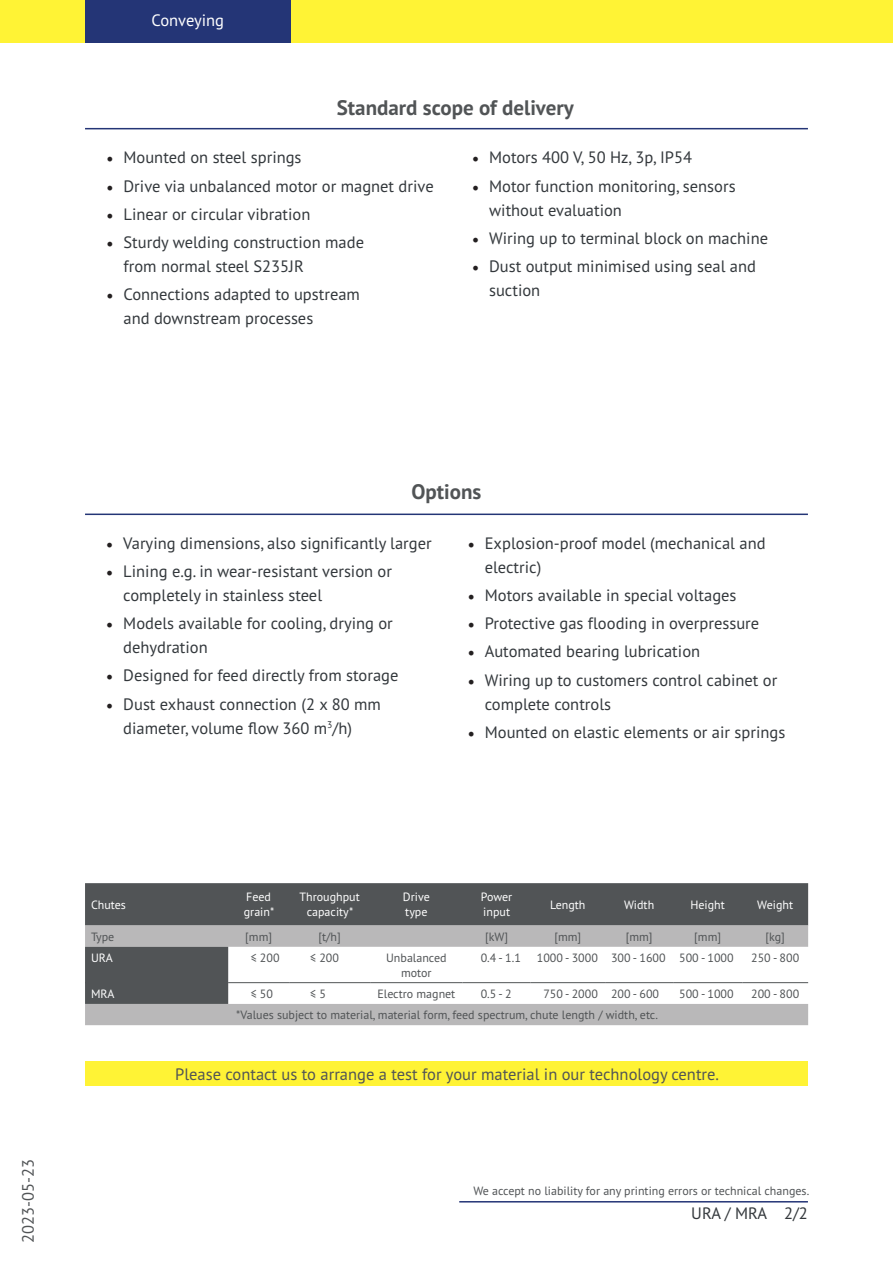
<style>
.page{position:relative;width:893px;height:1263px;background:#fff}
.page>*{position:absolute;margin:0;border:0;box-sizing:border-box;transform-origin:0 0}
.t1{font:700 21px "PT Sans Pro";color:#515456}
.t2{font:16.5px/24px "PT Sans Pro";color:#33383c}
.t3{font:16.5px "PT Sans Pro";color:#515456}
.t4{font:16.5px "PT Sans Pro";color:#fff}
.t5{font:12px/15px "PT Sans Pro";color:#515456;text-align:center}
.t6{font:12px/15px "PT Sans Pro";color:#fff}
.s1{font-family:"Minion Pro";font-size:18px;color:#231f20}
</style>
<div class="page">
<hr style="left:85px;top:513px;width:723px;height:2px;background:#243576">
<hr style="left:85px;top:128px;width:723px;height:1px;background:#243576">
<div style="left:0;top:0;width:893px;height:43px;background:#fff335"></div>
<div style="left:85px;top:0;width:206px;height:43px;background:#243576"></div>
<hr style="left:459px;top:1201px;width:349px;height:1px;background:#243576">
<div style="left:85px;top:883px;width:723px;height:42px;background:#515456"></div>
<svg style="left:85px;top:925px;width:723px;height:100px"></svg>
<div style="left:85px;top:947px;width:143px;height:57px;background:#515456"></div>
<hr style="left:463px;top:982px;width:68px;height:1px;background:#515456">
<hr style="left:673px;top:982px;width:69px;height:1px;background:#515456">
<hr style="left:742px;top:982px;width:66px;height:1px;background:#515456">
<hr style="left:228px;top:982px;width:61px;height:1px;background:#515456">
<hr style="left:289px;top:982px;width:81px;height:1px;background:#515456">
<hr style="left:370px;top:982px;width:93px;height:1px;background:#515456">
<hr style="left:531px;top:982px;width:74px;height:1px;background:#515456">
<hr style="left:605px;top:982px;width:68px;height:1px;background:#515456">
<hr style="left:85px;top:982px;width:143px;height:1px;background:#515456">
<div style="left:85px;top:1062px;width:723px;height:24px;background:#fff335"></div>
<p class="t4" style="left:152px;top:10px;width:74px">Conveying</p>
<p class="t1" style="left:337px;top:94px;width:239px">Standard scope of delivery</p>
<p class="t2" style="left:107px;top:145px;width:197px"><span class="s1">•</span> Mounted on steel springs</p>
<p class="t2" style="left:107px;top:173px;width:329px"><span class="s1">•</span> Drive via unbalanced motor or magnet drive</p>
<p class="t2" style="left:107px;top:202px;width:205px"><span class="s1">•</span> Linear or circular vibration</p>
<p class="t2" style="left:124px;top:230px;width:242px;text-indent:-17px"><span class="s1">•</span> Sturdy welding construction made from normal steel S235JR</p>
<p class="t2" style="left:124px;top:282px;width:238px;text-indent:-17px"><span class="s1">•</span> Connections adapted to upstream and downstream processes</p>
<p class="t2" style="left:472px;top:145px;width:221px"><span class="s1">•</span> Motors 400 V, 50 Hz, 3p, IP54</p>
<p class="t2" style="left:489px;top:173px;width:248px;text-indent:-17px"><span class="s1">•</span> Motor function monitoring, sensors without evaluation</p>
<p class="t2" style="left:472px;top:226px;width:297px"><span class="s1">•</span> Wiring up to terminal block on machine</p>
<p class="t2" style="left:489px;top:254px;width:268px;text-indent:-17px"><span class="s1">•</span> Dust output minimised using seal and suction</p>
<p class="t1" style="left:411px;top:478px;width:71px">Options</p>
<p class="t2" style="left:106px;top:530px;width:327px"><span class="s1">•</span> Varying dimensions, also significantly larger</p>
<p class="t2" style="left:123px;top:559px;width:270px;text-indent:-17px"><span class="s1">•</span> Lining e.g. in wear-resistant version or completely in stainless steel</p>
<p class="t2" style="left:123px;top:611px;width:271px;text-indent:-17px"><span class="s1">•</span> Models available for cooling, drying or dehydration</p>
<p class="t2" style="left:106px;top:663px;width:294px"><span class="s1">•</span> Designed for feed directly from storage</p>
<p class="t2" style="left:123px;top:691px;width:259px;text-indent:-17px"><span class="s1">•</span> Dust exhaust connection (2 x 80 mm diameter, volume flow 360 m<sup>3</sup>/h)</p>
<p class="t2" style="left:485px;top:530px;width:282px;text-indent:-17px"><span class="s1">•</span> Explosion-proof model (mechanical and electric)</p>
<p class="t2" style="left:468px;top:583px;width:270px"><span class="s1">•</span> Motors available in special voltages</p>
<p class="t2" style="left:468px;top:611px;width:293px"><span class="s1">•</span> Protective gas flooding in overpressure</p>
<p class="t2" style="left:468px;top:639px;width:234px"><span class="s1">•</span> Automated bearing lubrication</p>
<p class="t2" style="left:485px;top:667px;width:294px;text-indent:-17px"><span class="s1">•</span> Wiring up to customers control cabinet or complete controls</p>
<p class="t2" style="left:468px;top:720px;width:319px"><span class="s1">•</span> Mounted on elastic elements or air springs</p>
<p class="t3" style="left:17px;top:1243px;width:85px;rotate:-90deg">2023-05-23</p>
<p class="t6" style="left:91px;top:897px;width:36px">Chutes</p>
<p class="t6" style="left:244px;top:889px;width:32px">Feed grain*</p>
<p class="t6" style="left:300px;top:889px;width:62px;text-align:center">Throughput capacity*</p>
<p class="t6" style="left:403px;top:889px;width:28px">Drive</p>
<p class="t6" style="left:405px;top:904px;width:24px">type</p>
<p class="t6" style="left:481px;top:889px;width:33px">Power input</p>
<p class="t6" style="left:550px;top:897px;width:37px">Length</p>
<p class="t6" style="left:624px;top:897px;width:32px">Width</p>
<p class="t6" style="left:690px;top:897px;width:36px">Height</p>
<p class="t6" style="left:757px;top:897px;width:37px">Weight</p>
<p class="t5" style="left:91px;top:929px;width:25px">Type</p>
<p class="t5" style="left:245px;top:929px;width:28px">[mm]</p>
<p class="t5" style="left:319px;top:929px;width:24px">[t/h]</p>
<p class="t5" style="left:485px;top:929px;width:24px">[kW]</p>
<p class="t5" style="left:554px;top:929px;width:28px">[mm]</p>
<p class="t5" style="left:626px;top:929px;width:28px">[mm]</p>
<p class="t5" style="left:694px;top:929px;width:28px">[mm]</p>
<p class="t5" style="left:765px;top:929px;width:21px">[kg]</p>
<p class="t6" style="left:91px;top:950px;width:23px">URA</p>
<p class="t5" style="left:251px;top:950px;width:30px">≤ 200</p>
<p class="t5" style="left:310px;top:950px;width:30px">≤ 200</p>
<p class="t5" style="left:386px;top:950px;width:62px">Unbalanced motor</p>
<p class="t5" style="left:481px;top:950px;width:42px">0.4 - 1.1</p>
<p class="t5" style="left:537px;top:950px;width:63px">1000 - 3000</p>
<p class="t5" style="left:611px;top:950px;width:56px">300 - 1600</p>
<p class="t5" style="left:679px;top:950px;width:56px">500 - 1000</p>
<p class="t5" style="left:751px;top:950px;width:50px">250 - 800</p>
<p class="t6" style="left:91px;top:986px;width:25px">MRA</p>
<p class="t5" style="left:251px;top:986px;width:24px">≤ 50</p>
<p class="t5" style="left:310px;top:986px;width:17px">≤ 5</p>
<p class="t5" style="left:377px;top:986px;width:79px">Electro magnet</p>
<p class="t5" style="left:481px;top:986px;width:32px">0.5 - 2</p>
<p class="t5" style="left:543px;top:986px;width:56px">750 - 2000</p>
<p class="t5" style="left:611px;top:986px;width:50px">200 - 600</p>
<p class="t5" style="left:679px;top:986px;width:56px">500 - 1000</p>
<p class="t5" style="left:751px;top:986px;width:50px">200 - 800</p>
<p class="t5" style="left:236px;top:1007px;width:423px">*Values subject to material, material form, feed spectrum, chute length / width, etc.</p>
<p class="t3" style="left:175px;top:1064px;width:545px">Please contact us to arrange a test for your material in our technology centre.</p>
<p class="t5" style="left:473px;top:1183px;width:337px">We accept no liability for any printing errors or technical changes.</p>
<p class="t2" style="left:691px;top:1201px;width:118px">URA / MRA 2/2</p>
</div>
